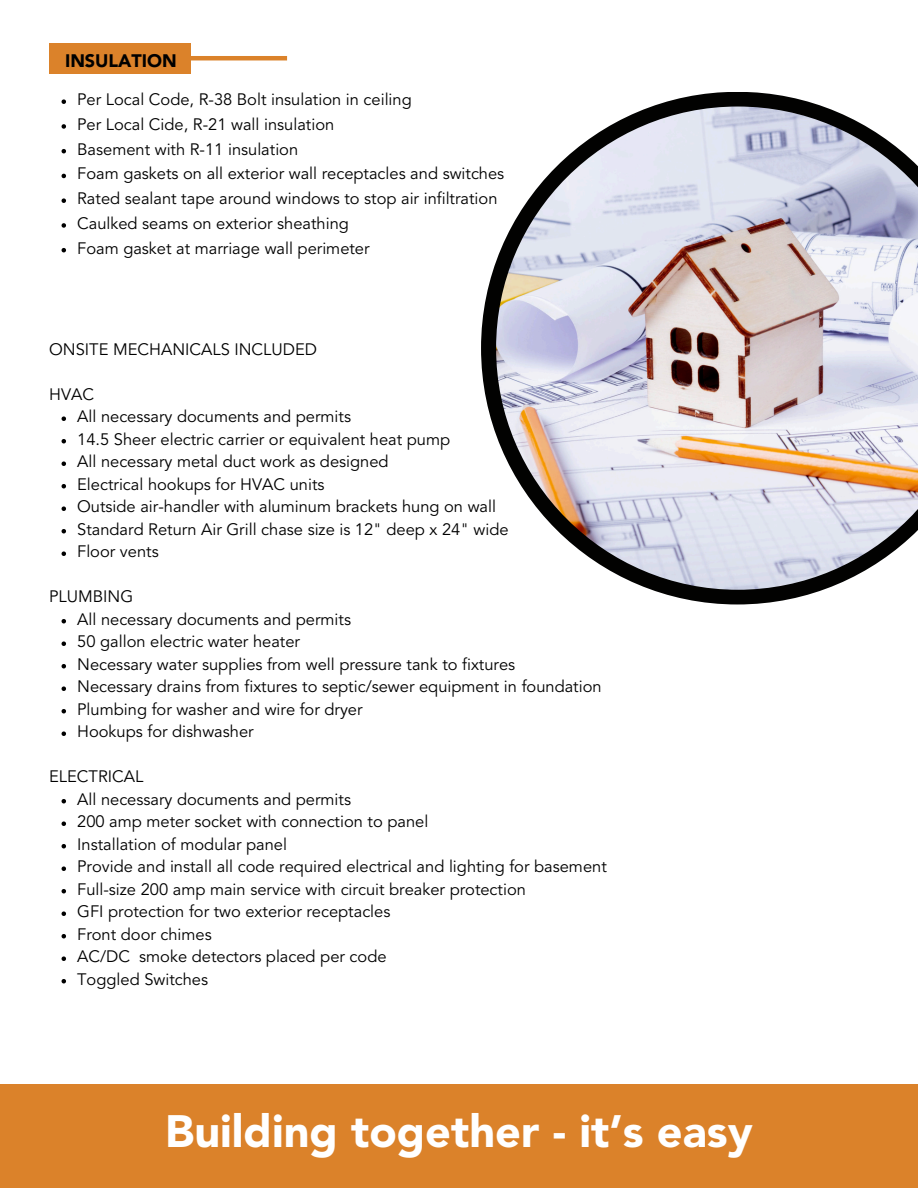
<style>
.page{position:relative;width:918px;height:1188px;background:#fff}
.page>*{position:absolute;margin:0;border:0;box-sizing:border-box;transform-origin:0 0}
.t1{font:900 45px "Avenir LT Std";color:#fff}
.t2{font:900 18px "Avenir LT Std";color:#000}
.t3{font:16.5px "Avenir LT Std";color:#000}
</style>
<div class="page">
<div style="left:49px;top:43px;width:141px;height:30px;background:#db822a"></div>
<hr style="left:183px;top:56px;width:104px;height:4px;background:#db822a">
<svg style="left:62px;top:416px;width:4px;height:5px"></svg>
<svg style="left:62px;top:439px;width:4px;height:4px"></svg>
<svg style="left:62px;top:461px;width:4px;height:5px"></svg>
<svg style="left:62px;top:484px;width:4px;height:4px"></svg>
<svg style="left:62px;top:506px;width:4px;height:5px"></svg>
<svg style="left:62px;top:529px;width:4px;height:4px"></svg>
<svg style="left:62px;top:551px;width:4px;height:5px"></svg>
<svg style="left:62px;top:619px;width:4px;height:4px"></svg>
<svg style="left:62px;top:641px;width:4px;height:5px"></svg>
<svg style="left:62px;top:664px;width:4px;height:4px"></svg>
<svg style="left:62px;top:686px;width:4px;height:5px"></svg>
<svg style="left:62px;top:709px;width:4px;height:4px"></svg>
<svg style="left:62px;top:731px;width:4px;height:5px"></svg>
<svg style="left:62px;top:799px;width:4px;height:4px"></svg>
<svg style="left:62px;top:821px;width:4px;height:5px"></svg>
<svg style="left:62px;top:844px;width:4px;height:4px"></svg>
<svg style="left:62px;top:866px;width:4px;height:5px"></svg>
<svg style="left:62px;top:889px;width:4px;height:4px"></svg>
<svg style="left:62px;top:911px;width:4px;height:5px"></svg>
<svg style="left:62px;top:934px;width:4px;height:4px"></svg>
<svg style="left:62px;top:956px;width:4px;height:5px"></svg>
<svg style="left:62px;top:979px;width:4px;height:4px"></svg>
<svg style="left:481px;top:92px;width:343px;height:512px"></svg>
<img style="left:496px;top:107px;width:422px;height:483px">
<div style="left:0;top:1085px;width:918px;height:103px;background:#db822a"></div>
<svg style="left:62px;top:99px;width:4px;height:5px"></svg>
<svg style="left:62px;top:124px;width:4px;height:5px"></svg>
<svg style="left:62px;top:149px;width:4px;height:4px"></svg>
<svg style="left:62px;top:174px;width:4px;height:4px"></svg>
<svg style="left:62px;top:198px;width:4px;height:5px"></svg>
<svg style="left:62px;top:223px;width:4px;height:5px"></svg>
<svg style="left:62px;top:248px;width:4px;height:4px"></svg>
<p class="t2" style="left:65px;top:54px;width:113px">INSULATION</p>
<p class="t3" style="left:77px;top:93px;width:336px">Per Local Code, R-38 Bolt insulation in ceiling</p>
<p class="t3" style="left:77px;top:117px;width:259px">Per Local Cide, R-21 wall insulation</p>
<p class="t3" style="left:77px;top:142px;width:223px">Basement with R-11 insulation</p>
<p class="t3" style="left:77px;top:167px;width:429px">Foam gaskets on all exterior wall receptacles and switches</p>
<p class="t3" style="left:77px;top:192px;width:422px">Rated sealant tape around windows to stop air infiltration</p>
<p class="t3" style="left:77px;top:216px;width:273px">Caulked seams on exterior sheathing</p>
<p class="t3" style="left:77px;top:241px;width:294px">Foam gasket at marriage wall perimeter</p>
<h2 class="t3" style="left:49px;top:342px;width:269px">ONSITE MECHANICALS INCLUDED</h2>
<p class="t3" style="left:49px;top:387px;width:46px">HVAC</p>
<p class="t3" style="left:77px;top:410px;width:275px">All necessary documents and permits</p>
<p class="t3" style="left:77px;top:432px;width:375px">14.5 Sheer electric carrier or equivalent heat pump</p>
<p class="t3" style="left:77px;top:455px;width:313px">All necessary metal duct work as designed</p>
<p class="t3" style="left:77px;top:477px;width:249px">Electrical hookups for HVAC units</p>
<p class="t3" style="left:77px;top:500px;width:420px">Outside air-handler with aluminum brackets hung on wall</p>
<p class="t3" style="left:77px;top:522px;width:433px">Standard Return Air Grill chase size is 12" deep x 24" wide</p>
<p class="t3" style="left:77px;top:545px;width:83px">Floor vents</p>
<p class="t3" style="left:49px;top:590px;width:86px">PLUMBING</p>
<h3 class="t3" style="left:77px;top:612px;width:275px">All necessary documents and permits</h3>
<h3 class="t3" style="left:77px;top:635px;width:224px">50 gallon electric water heater</h3>
<p class="t3" style="left:77px;top:657px;width:440px">Necessary water supplies from well pressure tank to fixtures</p>
<p class="t3" style="left:77px;top:680px;width:526px">Necessary drains from fixtures to septic/sewer equipment in foundation</p>
<p class="t3" style="left:77px;top:702px;width:287px">Plumbing for washer and wire for dryer</p>
<p class="t3" style="left:77px;top:725px;width:178px">Hookups for dishwasher</p>
<p class="t3" style="left:49px;top:770px;width:96px">ELECTRICAL</p>
<p class="t3" style="left:77px;top:792px;width:275px">All necessary documents and permits</p>
<p class="t3" style="left:77px;top:815px;width:353px">200 amp meter socket with connection to panel</p>
<h3 class="t3" style="left:77px;top:837px;width:211px">Installation of modular panel</h3>
<p class="t3" style="left:77px;top:860px;width:531px">Provide and install all code required electrical and lighting for basement</p>
<p class="t3" style="left:77px;top:882px;width:450px">Full-size 200 amp main service with circuit breaker protection</p>
<p class="t3" style="left:77px;top:905px;width:315px">GFI protection for two exterior receptacles</p>
<p class="t3" style="left:77px;top:927px;width:136px">Front door chimes</p>
<p class="t3" style="left:77px;top:950px;width:311px">AC/DC smoke detectors placed per code</p>
<p class="t3" style="left:77px;top:972px;width:132px">Toggled Switches</p>
<p class="t1" style="left:165px;top:1113px;width:589px">Building together - it’s easy</p>
</div>
